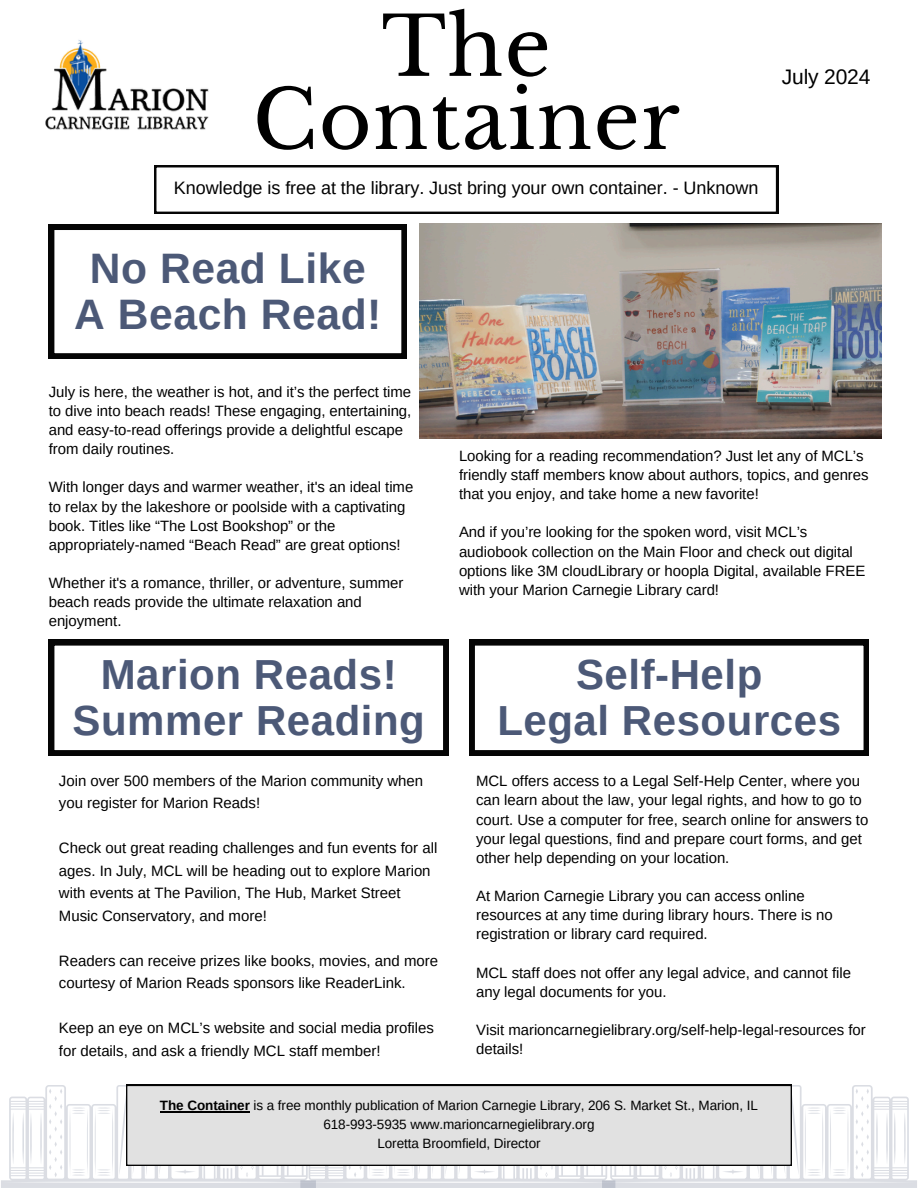
<style>
.page{position:relative;width:918px;height:1188px;background:#fff}
.page>*{position:absolute;margin:0;border:0;box-sizing:border-box;transform-origin:0 0}
.t1{font:81px/73.2px "Libre Baskerville";letter-spacing:.015em;color:#000;text-align:center}
.t2{font:700 42.6px/46.2px "Arimo";letter-spacing:.015em;color:#4c5977;text-align:center}
.t3{font:700 42px/46.2px "Arimo";letter-spacing:.015em;color:#4c5977;text-align:center}
.t4{font:21px "Arimo";letter-spacing:-.01em;color:#000}
.t5{font:18px "Arimo";letter-spacing:-.005em;color:#000}
.t6{font:15px/19.2px "Arimo";color:#000}
.t7{font:13.5px/19.2px "Arimo";letter-spacing:-.005em;color:#000;text-align:center}
.s1{font-weight:700}
</style>
<div class="page">
<svg style="left:154px;top:165px;width:624px;height:49px"></svg>
<img style="left:45px;top:40px;width:164px;height:90px">
<svg style="left:1px;top:1085px;width:916px;height:103px"></svg>
<div style="left:126px;top:1085px;width:666px;height:81px;background:#e1e1e1"></div>
<hr style="left:160px;top:1111px;width:90px;height:1px;background:#000">
<svg style="left:49px;top:640px;width:399px;height:116px"></svg>
<svg style="left:469px;top:640px;width:400px;height:116px"></svg>
<img style="left:420px;top:223px;width:462px;height:215px">
<svg style="left:49px;top:224px;width:358px;height:134px"></svg>
<p class="t1" style="left:253px;top:11px;width:429px">The<br>Container</p>
<p class="t5" style="left:174px;top:178px;width:586px">Knowledge is free at the library. Just bring your own container. - Unknown</p>
<p class="t2" style="left:74px;top:245px;width:309px">No Read Like<br>A Beach Read!</p>
<p class="t4" style="left:782px;top:65px;width:90px">July 2024</p>
<p class="t6" style="left:49px;top:382px;width:364px">July is here, the weather is hot, and it’s the perfect time</p>
<h2 class="t6" style="left:49px;top:401px;width:364px">to dive into beach reads! These engaging, entertaining, and easy-to-read offerings provide a delightful escape from daily routines.</h2>
<p class="t6" style="left:49px;top:478px;width:366px">With longer days and warmer weather, it's an ideal time to relax by the lakeshore or poolside with a captivating book. Titles like “The Lost Bookshop” or the appropriately-named “Beach Read” are great options!</p>
<p class="t6" style="left:49px;top:573px;width:356px">Whether it's a romance, thriller, or adventure, summer beach reads provide the ultimate relaxation and enjoyment.</p>
<p class="t3" style="left:73px;top:651px;width:354px">Marion Reads!<br>Summer Reading</p>
<h4 class="t6" style="left:59px;top:769px;width:366px;line-height:22.5px">Join over 500 members of the Marion community when you register for Marion Reads!</h4>
<h2 class="t6" style="left:59px;top:837px;width:380px;line-height:22.5px">Check out great reading challenges and fun events for all ages. In July, MCL will be heading out to explore Marion with events at The Pavilion, The Hub, Market Street Music Conservatory, and more!</h2>
<p class="t6" style="left:59px;top:949px;width:381px;line-height:22.5px">Readers can receive prizes like books, movies, and more courtesy of Marion Reads sponsors like ReaderLink.</p>
<p class="t6" style="left:59px;top:1017px;width:377px;line-height:22.5px">Keep an eye on MCL’s website and social media profiles for details, and ask a friendly MCL staff member!</p>
<p class="t6" style="left:459px;top:446px;width:411px">Looking for a reading recommendation? Just let any of MCL’s friendly staff members know about authors, topics, and genres that you enjoy, and take home a new favorite!</p>
<p class="t6" style="left:459px;top:523px;width:408px">And if you’re looking for the spoken word, visit MCL’s audiobook collection on the Main Floor and check out digital options like 3M cloudLibrary or hoopla Digital, available FREE with your Marion Carnegie Library card!</p>
<h2 class="t3" style="left:497px;top:651px;width:345px">Self-Help<br>Legal Resources</h2>
<p class="t6" style="left:476px;top:771px;width:394px">MCL offers access to a Legal Self-Help Center, where you can learn about the law, your legal rights, and how to go to court. Use a computer for free, search online for answers to your legal questions, find and prepare court forms, and get other help depending on your location.</p>
<p class="t6" style="left:476px;top:886px;width:358px">At Marion Carnegie Library you can access online resources at any time during library hours. There is no registration or library card required.</p>
<p class="t6" style="left:476px;top:963px;width:376px">MCL staff does not offer any legal advice, and cannot file any legal documents for you.</p>
<p class="t6" style="left:476px;top:1020px;width:391px">Visit marioncarnegielibrary.org/self-help-legal-resources for details!</p>
<p class="t7" style="left:160px;top:1096px;width:600px"><span class="s1">The Container</span> is a free monthly publication of Marion Carnegie Library, 206 S. Market St., Marion, IL<br>618-993-5935 www.marioncarnegielibrary.org</p>
<h3 class="t7" style="left:377px;top:1134px;width:165px">Loretta Broomfield, Director</h3>
</div>
